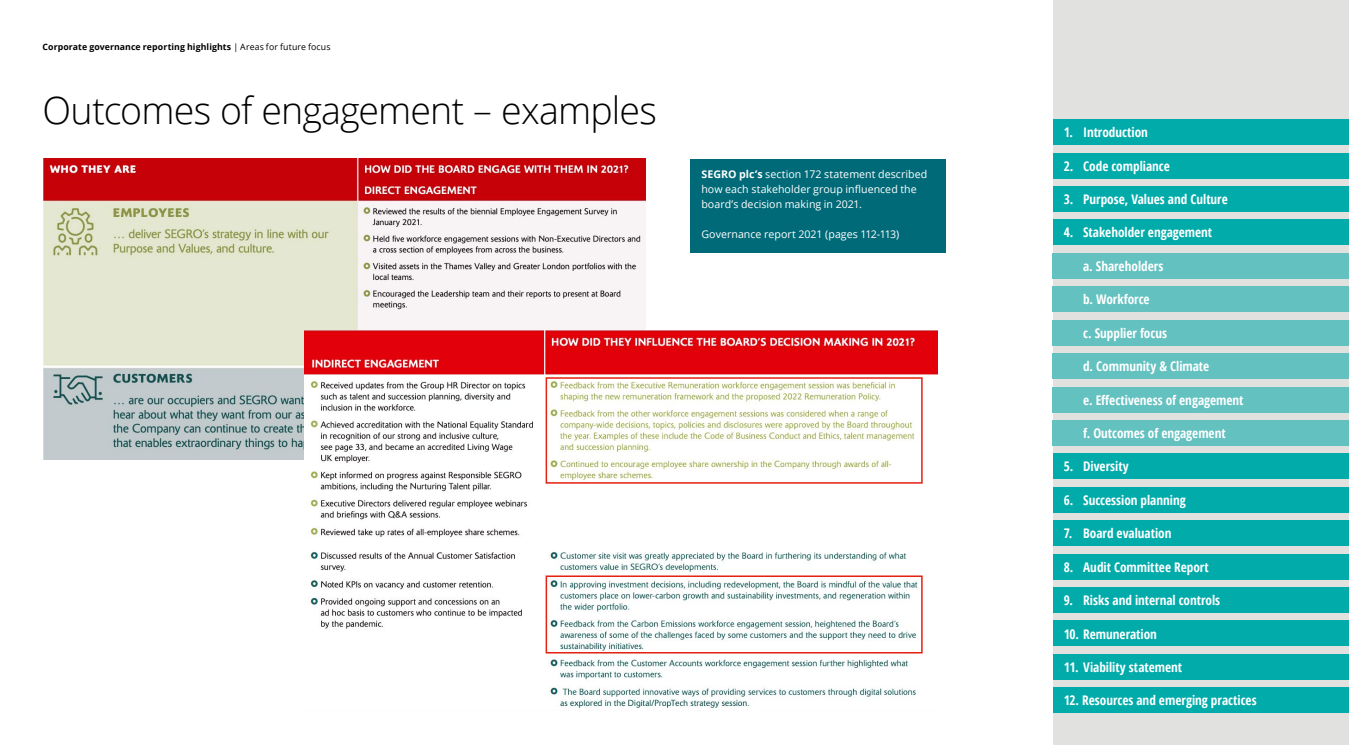
<style>
.page{position:relative;width:1349px;height:745px;background:#fff}
.page>*{position:absolute;margin:0;border:0;box-sizing:border-box;transform-origin:0 0}
.t1{font:300 37.5px "Open Sans";letter-spacing:-.02em;color:#000}
.t2{font:700 condensed 13.25px "Open Sans";color:#fff}
.t3{font:10.62px/15px "Open Sans";letter-spacing:.005em;color:#fff}
.t4{font:700 8.75px "Open Sans";letter-spacing:.01em;color:#000}
.s1{font-weight:400}
.s2{font-weight:700}
</style>
<div class="page">
<img style="left:44px;top:158px;width:601px;height:300px">
<img style="left:305px;top:330px;width:632px;height:378px">
<div style="left:545px;top:377px;width:377px;height:106px;border:2px solid #e42313"></div>
<div style="left:545px;top:575px;width:377px;height:78px;border:2px solid #e42313"></div>
<div style="left:690px;top:159px;width:255px;height:93px;background:#006a78"></div>
<div style="left:1052px;top:0;width:296px;height:744px;background:#e1e2e0"></div>
<div style="left:1052px;top:119px;width:296px;height:25px;background:#00abaa"></div>
<div style="left:1052px;top:153px;width:296px;height:25px;background:#00abaa"></div>
<div style="left:1052px;top:186px;width:296px;height:25px;background:#00abaa"></div>
<div style="left:1052px;top:220px;width:296px;height:25px;background:#00abaa"></div>
<div style="left:1052px;top:453px;width:296px;height:25px;background:#00abaa"></div>
<div style="left:1052px;top:487px;width:296px;height:25px;background:#00abaa"></div>
<div style="left:1052px;top:520px;width:296px;height:25px;background:#00abaa"></div>
<div style="left:1052px;top:553px;width:296px;height:25px;background:#00abaa"></div>
<div style="left:1052px;top:587px;width:296px;height:25px;background:#00abaa"></div>
<div style="left:1052px;top:620px;width:296px;height:25px;background:#00abaa"></div>
<div style="left:1052px;top:654px;width:296px;height:25px;background:#00abaa"></div>
<div style="left:1052px;top:687px;width:296px;height:25px;background:#00abaa"></div>
<div style="left:1052px;top:253px;width:296px;height:25px;background:#63c1c0"></div>
<div style="left:1052px;top:286px;width:296px;height:25px;background:#63c1c0"></div>
<div style="left:1052px;top:320px;width:296px;height:25px;background:#63c1c0"></div>
<div style="left:1052px;top:353px;width:296px;height:25px;background:#63c1c0"></div>
<div style="left:1052px;top:387px;width:296px;height:25px;background:#63c1c0"></div>
<div style="left:1052px;top:420px;width:296px;height:25px;background:#63c1c0"></div>
<p class="t4" style="left:43px;top:40px;width:289px">Corporate governance reporting highlights <span class="s1">| Areas for future focus</span></p>
<h1 class="t1" style="left:43px;top:84px;width:616px">Outcomes of engagement – examples</h1>
<p class="t3" style="left:701px;top:166px;width:227px"><span class="s2">SEGRO plc’s</span> section 172 statement described how each stakeholder group influenced the board’s decision making in 2021.</p>
<p class="t3" style="left:701px;top:226px;width:199px">Governance report 2021 (pages 112-113)</p>
<p class="t2" style="left:1063px;top:123px;width:86px">1. Introduction</p>
<p class="t2" style="left:1063px;top:156px;width:108px">2. Code compliance</p>
<p class="t2" style="left:1063px;top:190px;width:166px">3. Purpose, Values and Culture</p>
<p class="t2" style="left:1063px;top:223px;width:150px">4. Stakeholder engagement</p>
<p class="t2" style="left:1082px;top:257px;width:82px">a. Shareholders</p>
<p class="t2" style="left:1082px;top:290px;width:68px">b. Workforce</p>
<p class="t2" style="left:1082px;top:323px;width:85px">c. Supplier focus</p>
<p class="t2" style="left:1082px;top:357px;width:128px">d. Community &amp; Climate</p>
<p class="t2" style="left:1082px;top:390px;width:162px">e. Effectiveness of engagement</p>
<p class="t2" style="left:1082px;top:423px;width:144px">f. Outcomes of engagement</p>
<p class="t2" style="left:1063px;top:457px;width:67px">5. Diversity</p>
<p class="t2" style="left:1063px;top:490px;width:124px">6. Succession planning</p>
<p class="t2" style="left:1063px;top:524px;width:109px">7. Board evaluation</p>
<p class="t2" style="left:1063px;top:557px;width:147px">8. Audit Committee Report</p>
<p class="t2" style="left:1063px;top:590px;width:158px">9. Risks and internal controls</p>
<p class="t2" style="left:1063px;top:624px;width:95px">10. Remuneration</p>
<p class="t2" style="left:1063px;top:657px;width:120px">11. Viability statement</p>
<p class="t2" style="left:1063px;top:690px;width:194px">12. Resources and emerging practices</p>
</div>
